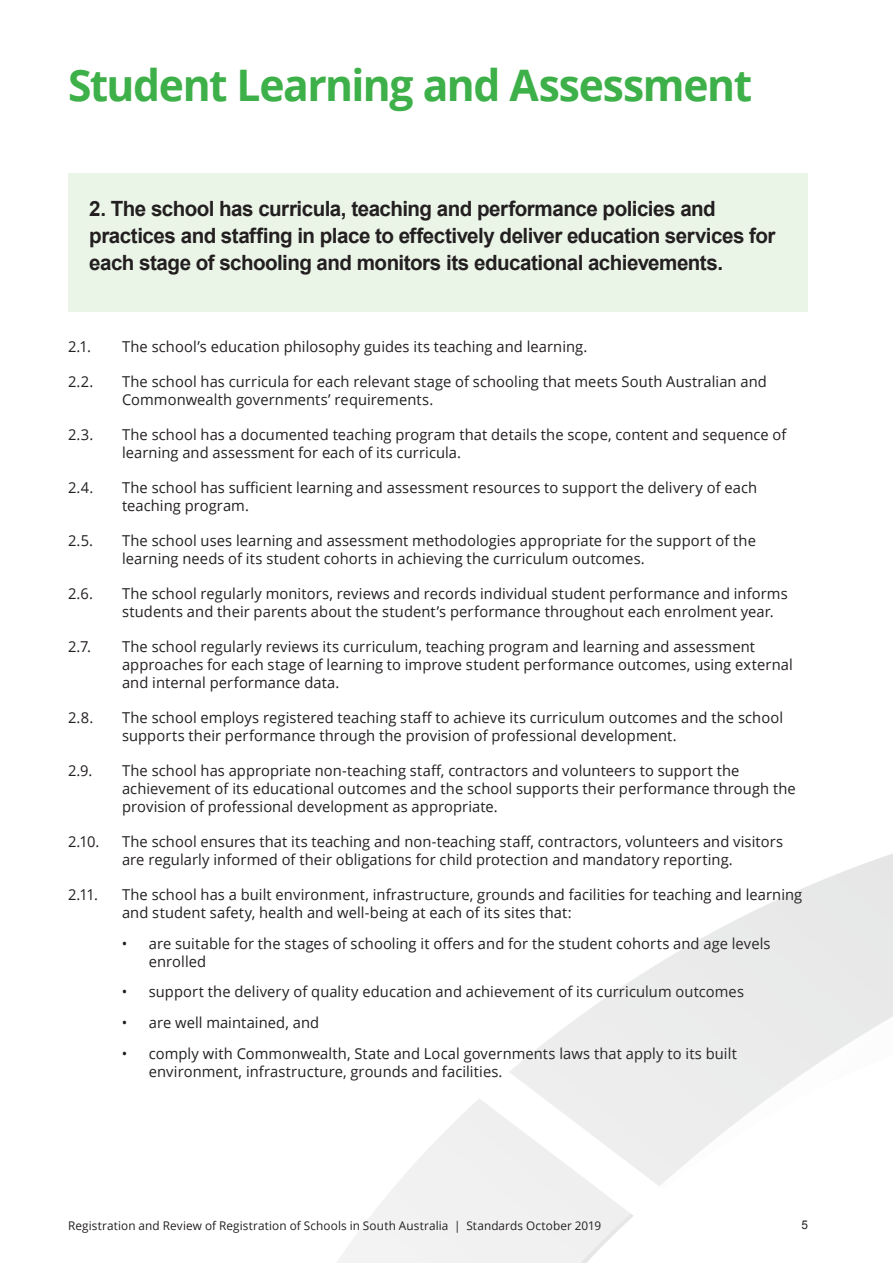
<style>
.page{position:relative;width:893px;height:1263px;background:#fff}
.page>*{position:absolute;margin:0;border:0;box-sizing:border-box;transform-origin:0 0}
.t1{font:700 43.5px "Open Sans";letter-spacing:-.035em;color:#3eb049}
.t2{font:700 21px/27px "Arial";letter-spacing:-.025em;color:#231f20}
.t3{font:15px/18px "Open Sans";letter-spacing:.005em;color:#231f20}
.t4{font:12px "Open Sans";letter-spacing:.01em;color:#231f20}
.t5{font:12px "Arial";color:#231f20}
</style>
<div class="page">
<div style="left:68px;top:173px;width:740px;height:138px;background:#eaf4e7"></div>
<h1 class="t1" style="left:68px;top:55px;width:686px">Student Learning and Assessment</h1>
<h2 class="t2" style="left:89px;top:196px;width:688px">2. The school has curricula, teaching and performance policies and practices and staffing in place to effectively deliver education services for each stage of schooling and monitors its educational achievements.</h2>
<p class="t3" style="left:68px;top:337px;width:24px">2.1.</p>
<p class="t3" style="left:122px;top:337px;width:467px">The school’s education philosophy guides its teaching and learning.</p>
<p class="t3" style="left:68px;top:372px;width:27px">2.2.</p>
<p class="t3" style="left:122px;top:372px;width:646px">The school has curricula for each relevant stage of schooling that meets South Australian and<br>Commonwealth governments’ requirements.</p>
<p class="t3" style="left:68px;top:425px;width:27px">2.3.</p>
<p class="t3" style="left:122px;top:425px;width:666px">The school has a documented teaching program that details the scope, content and sequence of learning and assessment for each of its curricula.</p>
<p class="t3" style="left:68px;top:478px;width:27px">2.4.</p>
<p class="t3" style="left:122px;top:478px;width:637px">The school has sufficient learning and assessment resources to support the delivery of each teaching program.</p>
<p class="t3" style="left:68px;top:531px;width:27px">2.5.</p>
<p class="t3" style="left:122px;top:531px;width:635px">The school uses learning and assessment methodologies appropriate for the support of the learning needs of its student cohorts in achieving the curriculum outcomes.</p>
<p class="t3" style="left:68px;top:584px;width:26px">2.6.</p>
<p class="t3" style="left:122px;top:584px;width:667px">The school regularly monitors, reviews and records individual student performance and informs students and their parents about the student’s performance throughout each enrolment year.</p>
<p class="t3" style="left:68px;top:637px;width:25px">2.7.</p>
<p class="t3" style="left:122px;top:637px;width:672px">The school regularly reviews its curriculum, teaching program and learning and assessment approaches for each stage of learning to improve student performance outcomes, using external and internal performance data.</p>
<p class="t3" style="left:68px;top:708px;width:27px">2.8.</p>
<p class="t3" style="left:122px;top:708px;width:663px">The school employs registered teaching staff to achieve its curriculum outcomes and the school supports their performance through the provision of professional development.</p>
<p class="t3" style="left:68px;top:761px;width:26px">2.9.</p>
<p class="t3" style="left:122px;top:761px;width:675px">The school has appropriate non-teaching staff, contractors and volunteers to support the achievement of its educational outcomes and the school supports their performance through the provision of professional development as appropriate.</p>
<p class="t3" style="left:68px;top:832px;width:33px">2.10.</p>
<p class="t3" style="left:122px;top:832px;width:663px">The school ensures that its teaching and non-teaching staff, contractors, volunteers and visitors are regularly informed of their obligations for child protection and mandatory reporting.</p>
<p class="t3" style="left:68px;top:885px;width:32px">2.11.</p>
<p class="t3" style="left:122px;top:885px;width:682px">The school has a built environment, infrastructure, grounds and facilities for teaching and learning and student safety, health and well-being at each of its sites that:</p>
<p class="t3" style="left:149px;top:934px;width:623px;text-indent:-27px">• are suitable for the stages of schooling it offers and for the student cohorts and age levels enrolled</p>
<p class="t3" style="left:122px;top:982px;width:624px">• support the delivery of quality education and achievement of its curriculum outcomes</p>
<p class="t3" style="left:122px;top:1013px;width:199px">• are well maintained, and</p>
<p class="t3" style="left:149px;top:1044px;width:589px;text-indent:-27px">• comply with Commonwealth, State and Local governments laws that apply to its built environment, infrastructure, grounds and facilities.</p>
<p class="t4" style="left:68px;top:1217px;width:535px">Registration and Review of Registration of Schools in South Australia | Standards October 2019</p>
<p class="t5" style="left:801px;top:1217px;width:8px">5</p>
</div>
